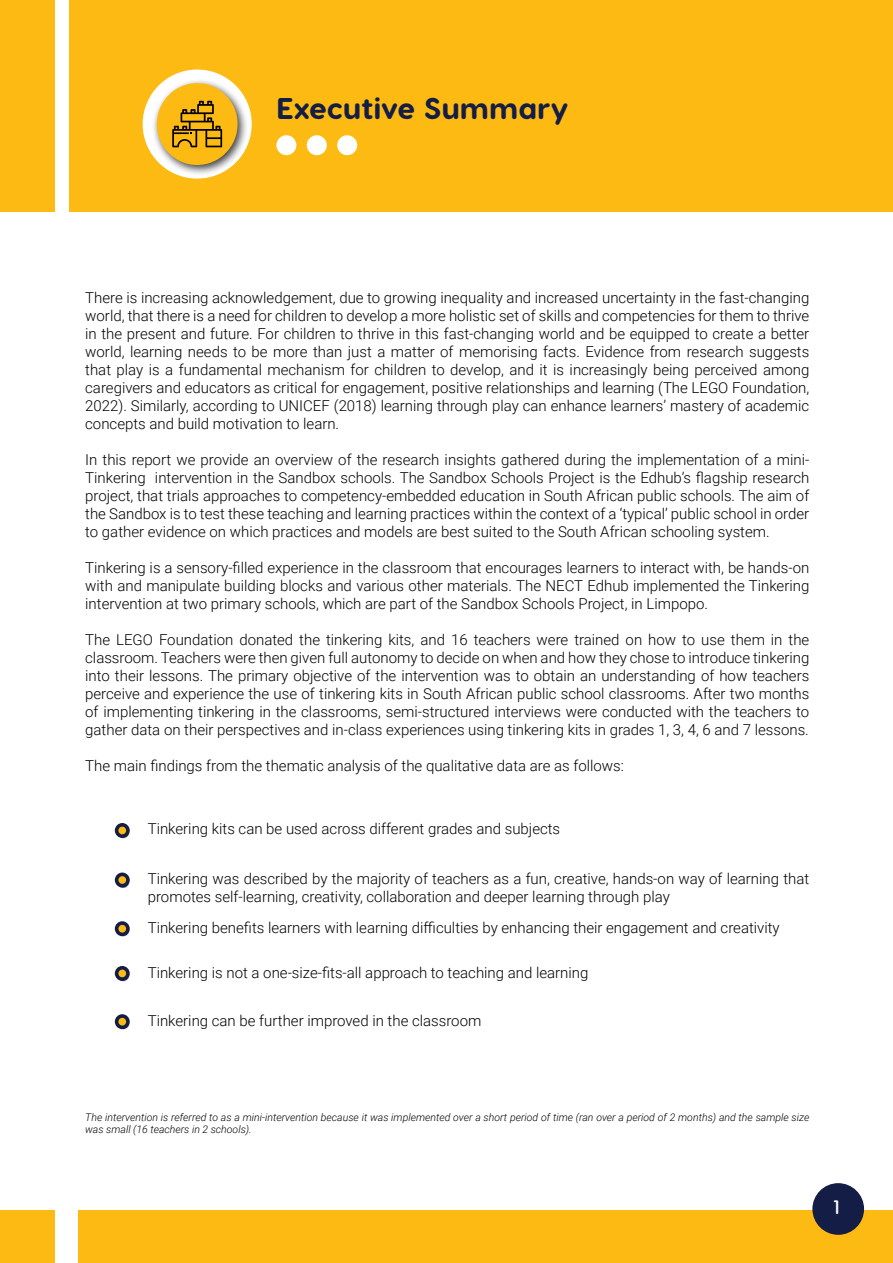
<style>
.page{position:relative;width:893px;height:1263px;background:#fff}
.page>*{position:absolute;margin:0;border:0;box-sizing:border-box;transform-origin:0 0}
.t1{font:800 30px "Visby Round CF";color:#141d45}
.t2{font:600 19.5px "Visby Round CF";color:#fff}
.t3{font:300 15px/18px "Roboto";color:#000;text-align:justify}
.t4{font:italic 300 10.5px/12.6px "Roboto";color:#000101}
</style>
<div class="page">
<div style="left:69px;top:0;width:824px;height:211px;background:#fdba12"></div>
<div style="left:0;top:0;width:54px;height:211px;background:#fdba12"></div>
<div style="left:276px;top:135px;width:20px;height:20px;background:#fff;border-radius:50%"></div>
<div style="left:307px;top:135px;width:20px;height:20px;background:#fff;border-radius:50%"></div>
<div style="left:337px;top:135px;width:20px;height:20px;background:#fff;border-radius:50%"></div>
<div style="left:117px;top:1017px;width:13px;height:12px;background:#000;opacity:.75"></div>
<div style="left:117px;top:969px;width:13px;height:12px;background:#000;opacity:.75"></div>
<div style="left:117px;top:924px;width:13px;height:12px;background:#000;opacity:.75"></div>
<div style="left:117px;top:875px;width:13px;height:13px;background:#000;opacity:.75"></div>
<div style="left:117px;top:826px;width:13px;height:12px;background:#000;opacity:.75"></div>
<div style="left:78px;top:1210px;width:815px;height:53px;background:#fdba12"></div>
<div style="left:0;top:1210px;width:54px;height:53px;background:#fdba12"></div>
<div style="left:812px;top:1183px;width:52px;height:52px;background:#141d45;border-radius:50%"></div>
<div style="left:143px;top:70px;width:109px;height:109px;background:#fff;border-radius:50%"></div>
<div style="left:152px;top:78px;width:97px;height:98px;background:#000;opacity:.75"></div>
<div style="left:157px;top:83px;width:81px;height:82px;background:#fdba12;border-radius:50%"></div>
<svg style="left:172px;top:101px;width:50px;height:46px"></svg>
<svg style="left:115px;top:1014px;width:15px;height:15px"></svg>
<svg style="left:115px;top:966px;width:15px;height:15px"></svg>
<svg style="left:115px;top:921px;width:15px;height:15px"></svg>
<svg style="left:115px;top:872px;width:15px;height:15px"></svg>
<svg style="left:115px;top:823px;width:15px;height:15px"></svg>
<div style="left:118px;top:1018px;width:8px;height:7px;background:#fdba12;border-radius:50%"></div>
<div style="left:118px;top:969px;width:8px;height:8px;background:#fdba12;border-radius:50%"></div>
<div style="left:118px;top:925px;width:8px;height:7px;background:#fdba12;border-radius:50%"></div>
<div style="left:118px;top:876px;width:8px;height:8px;background:#fdba12;border-radius:50%"></div>
<div style="left:118px;top:827px;width:8px;height:7px;background:#fdba12;border-radius:50%"></div>
<h1 class="t1" style="left:276px;top:89px;width:294px">Executive Summary</h1>
<p class="t3" style="left:85px;top:288px;width:726px">There is increasing acknowledgement, due to growing inequality and increased uncertainty in the fast-changing world, that there is a need for children to develop a more holistic set of skills and competencies for them to thrive in the present and future. For children to thrive in this fast-changing world and be equipped to create a better world, learning needs to be more than just a matter of memorising facts. Evidence from research suggests that play is a fundamental mechanism for children to develop, and it is increasingly being perceived among caregivers and educators as critical for engagement, positive relationships and learning (The LEGO Foundation, 2022). Similarly, according to UNICEF (2018) learning through play can enhance learners’ mastery of academic concepts and build motivation to learn.</p>
<p class="t3" style="left:85px;top:450px;width:726px">In this report we provide an overview of the research insights gathered during the implementation of a mini-Tinkering intervention in the Sandbox schools. The Sandbox Schools Project is the Edhub’s flagship research project, that trials approaches to competency-embedded education in South African public schools. The aim of the Sandbox is to test these teaching and learning practices within the context of a ‘typical’ public school in order to gather evidence on which practices and models are best suited to the South African schooling system.</p>
<p class="t3" style="left:85px;top:558px;width:726px">Tinkering is a sensory-filled experience in the classroom that encourages learners to interact with, be hands-on with and manipulate building blocks and various other materials. The NECT Edhub implemented the Tinkering intervention at two primary schools, which are part of the Sandbox Schools Project, in Limpopo.</p>
<p class="t3" style="left:85px;top:630px;width:726px">The LEGO Foundation donated the tinkering kits, and 16 teachers were trained on how to use them in the classroom. Teachers were then given full autonomy to decide on when and how they chose to introduce tinkering into their lessons. The primary objective of the intervention was to obtain an understanding of how teachers perceive and experience the use of tinkering kits in South African public school classrooms. After two months of implementing tinkering in the classrooms, semi-structured interviews were conducted with the teachers to gather data on their perspectives and in-class experiences using tinkering kits in grades 1, 3, 4, 6 and 7 lessons.</p>
<p class="t3" style="left:85px;top:756px;width:540px">The main findings from the thematic analysis of the qualitative data are as follows:</p>
<p class="t3" style="left:148px;top:819px;width:414px">Tinkering kits can be used across different grades and subjects</p>
<p class="t3" style="left:148px;top:869px;width:663px">Tinkering was described by the majority of teachers as a fun, creative, hands-on way of learning that promotes self-learning, creativity, collaboration and deeper learning through play</p>
<p class="t3" style="left:148px;top:918px;width:633px">Tinkering benefits learners with learning difficulties by enhancing their engagement and creativity</p>
<p class="t3" style="left:148px;top:963px;width:442px">Tinkering is not a one-size-fits-all approach to teaching and learning</p>
<p class="t3" style="left:148px;top:1011px;width:335px">Tinkering can be further improved in the classroom</p>
<p class="t4" style="left:85px;top:1110px;width:726px">The intervention is referred to as a mini-intervention because it was implemented over a short period of time (ran over a period of 2 months) and the sample size was small (16 teachers in 2 schools).</p>
<h2 class="t2" style="left:833px;top:1195px;width:8px">1</h2>
</div>
